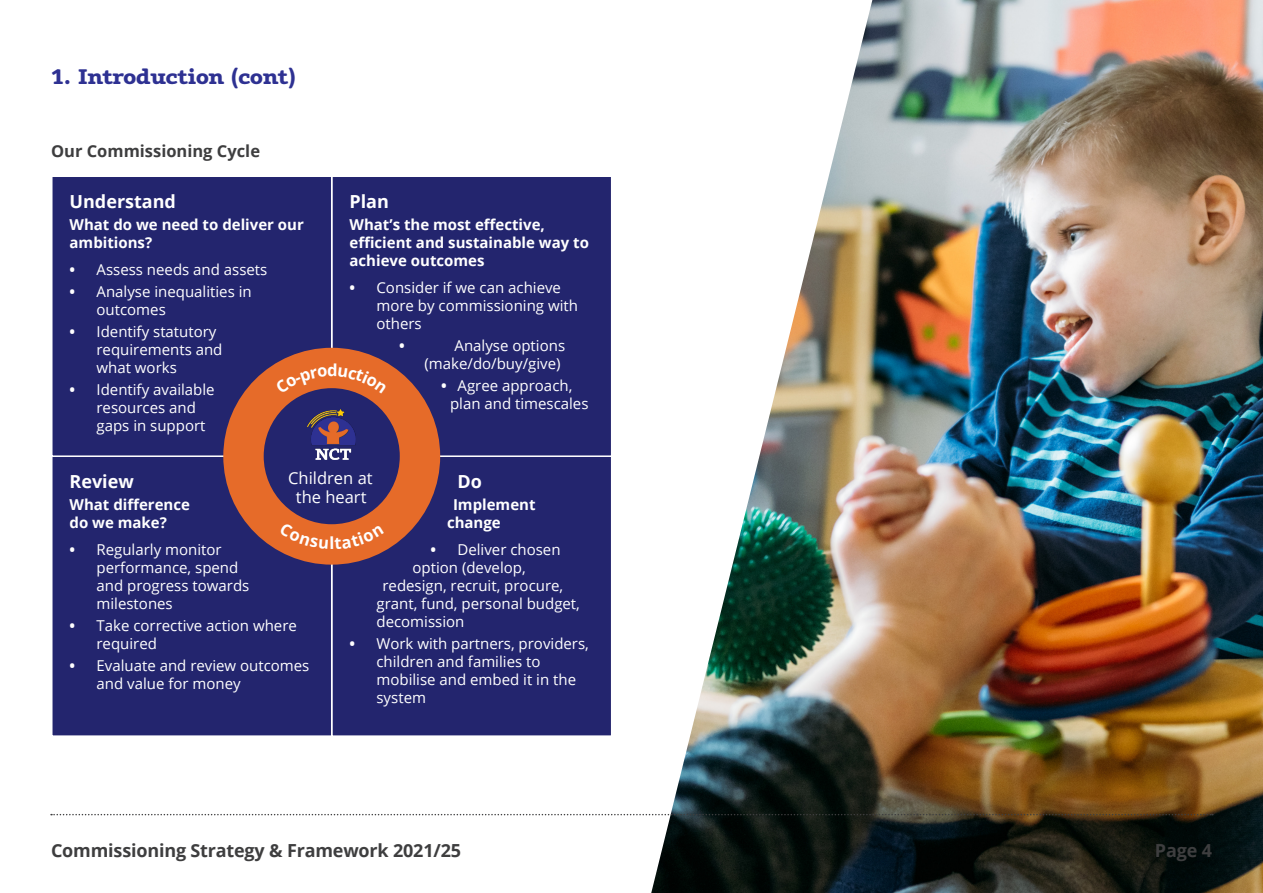
<style>
.page{position:relative;width:1263px;height:893px;background:#fff}
.page>*{position:absolute;margin:0;border:0;box-sizing:border-box;transform-origin:0 0}
.Page_Title__Cont__Bl{font:800 21px "Vaccine";letter-spacing:-.01em;color:#2e3192}
.t1{font:700 18px "Open Sans";letter-spacing:-.01em;color:#3e3e3f}
.Copy{font:700 18px "Open Sans";color:#fff}
.Copy-2{font:700 16.5px "Open Sans";color:#3e3e3f}
.Copy-3{font:16.5px/19.8px "Open Sans";color:#fff;text-align:center}
.t2{font:15px/18px "Open Sans";color:#fff}
.Copy-4{font:700 15px/18px "Open Sans";color:#fff}
.s1{font-weight:700}
</style>
<div class="page">
<img style="left:651px;top:0;width:612px;height:893px">
<svg style="left:51px;top:814px;width:1162px;height:1px"></svg>
<div style="left:332px;top:456px;width:280px;height:280px;background:#23256e"></div>
<div style="left:331px;top:455px;width:281px;height:282px;border:2px solid #fff"></div>
<div style="left:52px;top:456px;width:280px;height:280px;background:#23256e"></div>
<div style="left:51px;top:455px;width:281px;height:282px;border:2px solid #fff"></div>
<div style="left:332px;top:176px;width:280px;height:280px;background:#23256e"></div>
<div style="left:331px;top:175px;width:281px;height:282px;border:2px solid #fff"></div>
<div style="left:52px;top:176px;width:280px;height:280px;background:#23256e"></div>
<div style="left:51px;top:175px;width:281px;height:282px;border:2px solid #fff"></div>
<div style="left:223px;top:348px;width:217px;height:217px;background:#e66b29;border-radius:50%"></div>
<div style="left:264px;top:388px;width:136px;height:136px;background:#23256e;border-radius:50%"></div>
<img style="left:307px;top:409px;width:48px;height:50px">
<svg style="left:319px;top:523px;width:25px;height:2px"></svg>
<svg style="left:304px;top:388px;width:55px;height:6px"></svg>
<p class="Page_Title__Cont__Bl" style="left:51px;top:63px;width:246px">1. Introduction (cont)</p>
<p class="Copy-2" style="left:51px;top:140px;width:211px">Our Commissioning Cycle</p>
<p class="Copy" style="left:70px;top:189px;width:108px">Understand</p>
<p class="Copy-4" style="left:70px;top:215px;width:236px">What do we need to deliver our ambitions?</p>
<p class="t2" style="left:70px;top:260px;width:199px"><span class="s1">•</span> Assess needs and assets</p>
<p class="t2" style="left:97px;top:282px;width:157px;text-indent:-27px"><span class="s1">•</span> Analyse inequalities in outcomes</p>
<p class="t2" style="left:97px;top:322px;width:127px;text-indent:-27px"><span class="s1">•</span> Identify statutory requirements and what works</p>
<p class="t2" style="left:97px;top:380px;width:120px;text-indent:-27px"><span class="s1">•</span> Identify available resources and gaps in support</p>
<p class="Copy-3" style="left:288px;top:467px;width:86px">Children at the heart</p>
<p class="Copy" style="left:349px;top:189px;width:41px">Plan</p>
<p class="Copy-4" style="left:349px;top:215px;width:241px">What’s the most effective, efficient and sustainable way to achieve outcomes</p>
<p class="t2" style="left:376px;top:278px;width:203px;text-indent:-27px"><span class="s1">•</span> Consider if we can achieve more by commissioning with others</p>
<p class="Copy-4" style="left:399px;top:336px;width:7px">•</p>
<p class="t2" style="left:424px;top:336px;width:142px;text-indent:30px">Analyse options (make/do/buy/give)</p>
<p class="t2" style="left:450px;top:376px;width:140px;text-indent:-9px"><span class="s1">•</span> Agree approach, plan and timescales</p>
<p class="Copy" style="left:70px;top:468px;width:66px">Review</p>
<p class="Copy-4" style="left:70px;top:495px;width:122px">What difference do we make?</p>
<p class="t2" style="left:97px;top:540px;width:154px;text-indent:-27px"><span class="s1">•</span> Regularly monitor performance, spend and progress towards milestones</p>
<p class="t2" style="left:97px;top:616px;width:202px;text-indent:-27px"><span class="s1">•</span> Take corrective action where required</p>
<p class="t2" style="left:97px;top:656px;width:214px;text-indent:-27px"><span class="s1">•</span> Evaluate and review outcomes and value for money</p>
<p class="Copy" style="left:457px;top:468px;width:26px">Do</p>
<p class="Copy-4" style="left:447px;top:495px;width:90px;text-indent:6px">Implement change</p>
<p class="t2" style="left:430px;top:540px;width:132px"><span class="s1">•</span> Deliver chosen</p>
<p class="t2" style="left:412px;top:558px;width:115px">option (develop,</p>
<p class="t2" style="left:382px;top:576px;width:182px">redesign, recruit, procure,</p>
<p class="t2" style="left:376px;top:594px;width:205px">grant, fund, personal budget,</p>
<p class="t2" style="left:376px;top:612px;width:89px">decomission</p>
<p class="t2" style="left:376px;top:634px;width:214px;text-indent:-27px"><span class="s1">•</span> Work with partners, providers, children and families to mobilise and embed it in the system</p>
<p class="t1" style="left:51px;top:838px;width:411px">Commissioning Strategy &amp; Framework 2021/25</p>
<p class="t1" style="left:1155px;top:838px;width:59px">Page 4</p>
</div>
